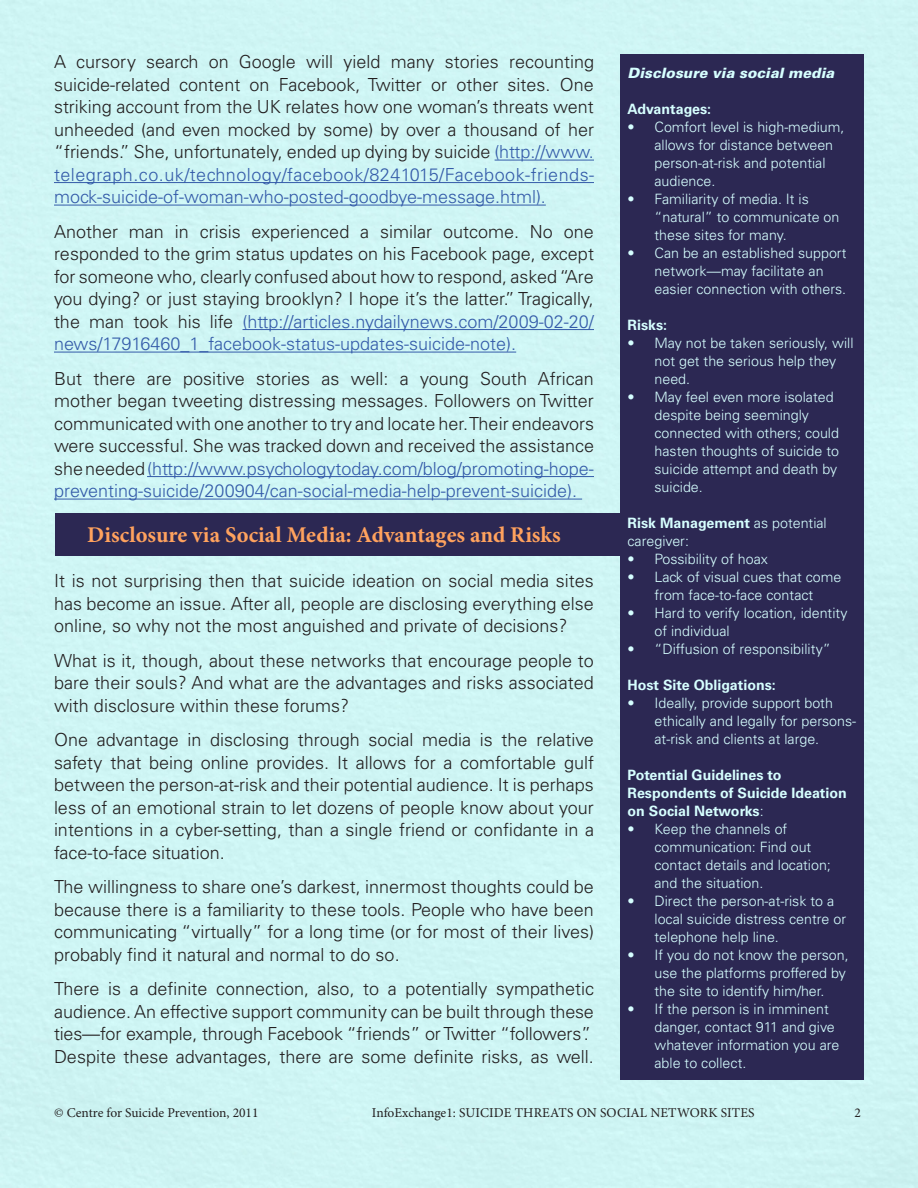
<style>
.page{position:relative;width:918px;height:1188px;background:#fff}
.page>*{position:absolute;margin:0;border:0;box-sizing:border-box;transform-origin:0 0}
.t1{font:700 22.5px "Minion Pro";color:#ffa25e}
.t2{font:300 18px/22.5px "Univers";color:#231f20;text-align:justify}
.t3{font:300 14.25px/18px "Univers";color:#d6ffff}
.t4{font:700 14.25px/18px "Univers";color:#d6ffff}
.t5{font:italic 900 14.25px "Univers";color:#d6ffff}
.t6{font:13.5px "Minion Pro";color:#231f20}
.s1{color:#345ba9}
.s2{font-weight:700}
.s3{font-weight:300}
</style>
<div class="page">
<div style="left:55px;top:513px;width:589px;height:43px;background:#2c2853"></div>
<hr style="left:495px;top:160px;width:99px;height:1px;background:#345ba9">
<hr style="left:54px;top:182px;width:540px;height:1px;background:#345ba9">
<hr style="left:54px;top:205px;width:492px;height:1px;background:#345ba9">
<hr style="left:242px;top:329px;width:352px;height:1px;background:#345ba9">
<hr style="left:54px;top:352px;width:462px;height:1px;background:#345ba9">
<hr style="left:147px;top:476px;width:447px;height:1px;background:#345ba9">
<hr style="left:54px;top:499px;width:528px;height:1px;background:#345ba9">
<div style="left:620px;top:54px;width:244px;height:1026px;background:#2c2853"></div>
<p class="t2" style="left:54px;top:51px;width:542px">A cursory search on Google will yield many stories recounting suicide-related content on Facebook, Twitter or other sites. One striking account from the UK relates how one woman’s threats went unheeded (and even mocked by some) by over a thousand of her “friends.” She, unfortunately, ended up dying by suicide <span class="s1">(http://www. telegraph.co.uk/technology/facebook/8241015/Facebook-friends&shy;mock-suicide-of-woman-who-posted-goodbye-message.html).</span></p>
<p class="t2" style="left:54px;top:220px;width:542px">Another man in crisis experienced a similar outcome. No one responded to the grim status updates on his Facebook page, except for someone who, clearly confused about how to respond, asked “Are you dying? or just staying brooklyn? I hope it’s the latter.” Tragically, the man took his life <span class="s1">(http://articles.nydailynews.com/2009-02-20/ news/17916460_1_facebook-status-updates-suicide-note).</span></p>
<p class="t2" style="left:54px;top:367px;width:542px">But there are positive stories as well: a young South African mother began tweeting distressing messages. Followers on Twitter communicated with one another to try and locate her. Their endeavors were successful. She was tracked down and received the assistance she needed <span class="s1">(http://www.psychologytoday.com/blog/promoting-hope&shy;preventing-suicide/200904/can-social-media-help-prevent-suicide).</span></p>
<p class="t1" style="left:87px;top:519px;width:475px">Disclosure via Social Media: Advantages and Risks</p>
<p class="t2" style="left:54px;top:570px;width:541px">It is not surprising then that suicide ideation on social media sites has become an issue. After all, people are disclosing everything else online, so why not the most anguished and private of decisions?</p>
<p class="t2" style="left:54px;top:649px;width:541px">What is it, though, about these networks that encourage people to bare their souls? And what are the advantages and risks associated with disclosure within these forums?</p>
<p class="t2" style="left:54px;top:729px;width:542px">One advantage in disclosing through social media is the relative safety that being online provides. It allows for a comfortable gulf between the person-at-risk and their potential audience. It is perhaps less of an emotional strain to let dozens of people know about your intentions in a cyber-setting, than a single friend or confidante in a face-to-face situation.</p>
<p class="t2" style="left:54px;top:876px;width:542px">The willingness to share one’s darkest, innermost thoughts could be because there is a familiarity to these tools. People who have been communicating “virtually” for a long time (or for most of their lives) probably find it natural and normal to do so.</p>
<p class="t2" style="left:54px;top:978px;width:542px">There is a definite connection, also, to a potentially sympathetic audience. An effective support community can be built through these ties—for example, through Facebook “friends” or Twitter “followers”.</p>
<p class="t2" style="left:54px;top:1045px;width:541px">Despite these advantages, there are some definite risks, as well.</p>
<p class="t5" style="left:628px;top:64px;width:208px">Disclosure via social media</p>
<p class="t4" style="left:628px;top:100px;width:85px">Advantages:</p>
<p class="t3" style="left:655px;top:118px;width:191px;text-indent:-27px">• Comfort level is high-medium, allows for distance between person-at-risk and potential audience.</p>
<p class="t3" style="left:655px;top:190px;width:186px;text-indent:-27px">• Familiarity of media. It is “natural” to communicate on these sites for many.</p>
<p class="t3" style="left:655px;top:244px;width:193px;text-indent:-27px">• Can be an established support network—may facilitate an easier connection with others.</p>
<p class="t4" style="left:628px;top:316px;width:41px">Risks:</p>
<p class="t3" style="left:655px;top:334px;width:200px;text-indent:-27px">• May not be taken seriously, will not get the serious help they need.</p>
<p class="t3" style="left:655px;top:388px;width:186px;text-indent:-27px">• May feel even more isolated despite being seemingly connected with others; could hasten thoughts of suicide to suicide attempt and death by suicide.</p>
<p class="t3" style="left:628px;top:514px;width:201px"><span class="s2">Risk Management</span> as potential caregiver:</p>
<p class="t3" style="left:628px;top:550px;width:142px">• Possibility of hoax</p>
<p class="t3" style="left:628px;top:568px;width:215px;text-align:center">• Lack of visual cues that come from face-to-face contact</p>
<p class="t3" style="left:655px;top:604px;width:195px;text-indent:-27px">• Hard to verify location, identity of individual</p>
<p class="t3" style="left:628px;top:640px;width:205px">• “Diffusion of responsibility”</p>
<p class="t4" style="left:628px;top:676px;width:150px">Host Site Obligations:</p>
<p class="t3" style="left:655px;top:694px;width:203px;text-indent:-27px">• Ideally, provide support both ethically and legally for persons&shy;at-risk and clients at large.</p>
<p class="t4" style="left:628px;top:766px;width:221px">Potential Guidelines to<br>Respondents of Suicide Ideation on Social Networks<span class="s3">:</span></p>
<p class="t3" style="left:655px;top:820px;width:178px;text-indent:-27px">• Keep the channels of communication: Find out contact details and location; and the situation.</p>
<p class="t3" style="left:655px;top:892px;width:193px;text-indent:-27px">• Direct the person-at-risk to a local suicide distress centre or telephone help line.</p>
<p class="t3" style="left:655px;top:946px;width:196px;text-indent:-27px">• If you do not know the person, use the platforms proffered by the site to identify him/her.</p>
<p class="t3" style="left:655px;top:1000px;width:186px;text-indent:-27px">• If the person is in imminent danger, contact 911 and give whatever information you are able to collect.</p>
<p class="t6" style="left:54px;top:1104px;width:206px">© Centre for Suicide Prevention, 2011</p>
<p class="t6" style="left:372px;top:1104px;width:377px">InfoExchange1: suicide threats on social network sites</p>
<p class="t6" style="left:854px;top:1104px;width:8px">2</p>
</div>
